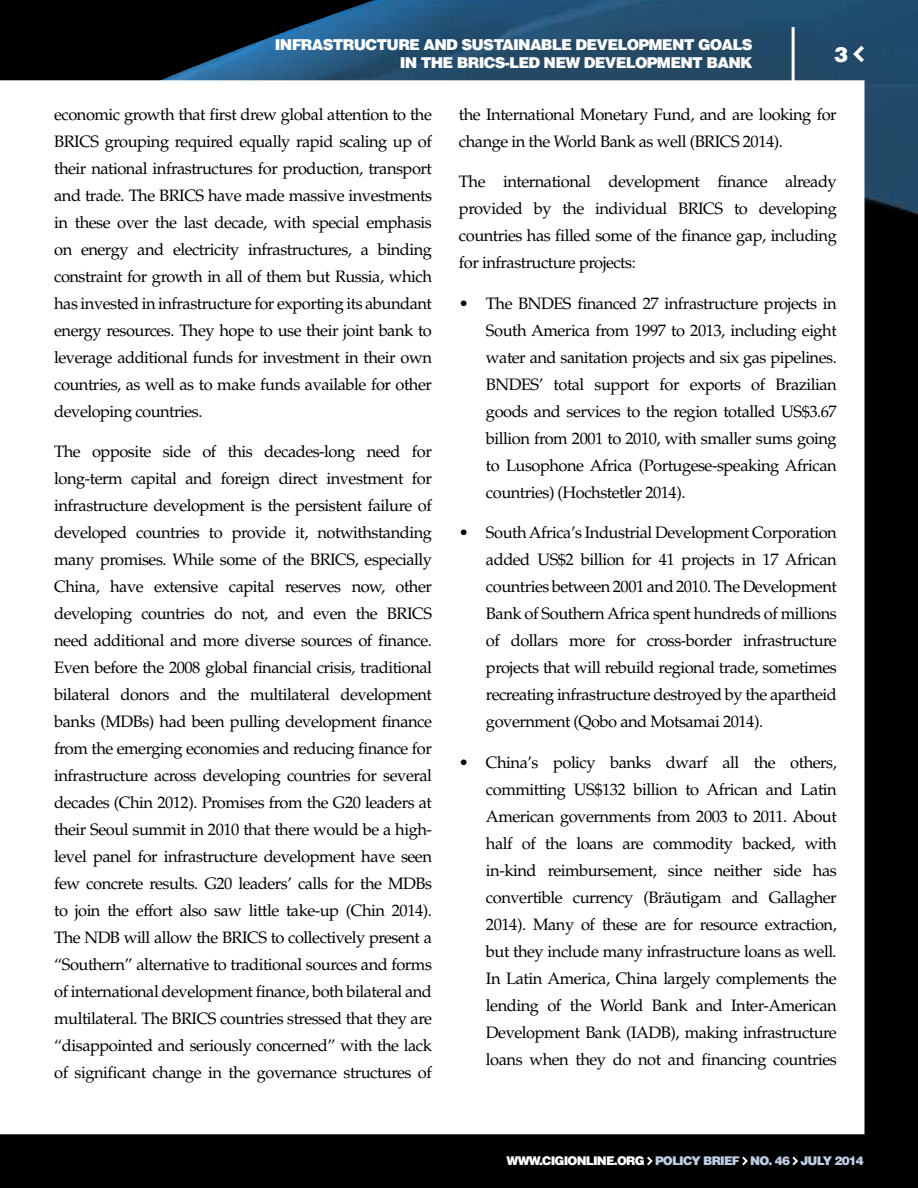
<style>
.page{position:relative;width:918px;height:1188px;background:#fff}
.page>*{position:absolute;margin:0;border:0;box-sizing:border-box;transform-origin:0 0}
.t1{font:900 21px "Helvetica LT Std";color:#fff}
.t2{font:16.5px/27px "Palatino LT Std";letter-spacing:-.03em;color:#000;text-align:justify}
.t3{font:900 15px "Helvetica LT Std";letter-spacing:-.05em;color:#fff}
.t4{font:900 12px "Helvetica LT Std";letter-spacing:-.07em;color:#bfcfe6}
.s1{color:#fff}
</style>
<div class="page">
<div style="left:1px;top:481px;width:917px;height:707px;background:#000"></div>
<img style="left:1px;top:0;width:917px;height:481px">
<svg style="left:0;top:1134px;width:1px;height:54px"></svg>
<img style="left:0;top:0;width:1px;height:81px">
<svg style="left:853px;top:46px;width:11px;height:16px"></svg>
<svg style="left:647px;top:1157px;width:6px;height:8px"></svg>
<svg style="left:742px;top:1157px;width:6px;height:8px"></svg>
<svg style="left:792px;top:1157px;width:6px;height:8px"></svg>
<hr style="left:792px;top:27px;width:3px;height:54px;background:#fff">
<div style="left:0;top:81px;width:864px;height:1053px;background:#fff"></div>
<p class="t3" style="left:275px;top:35px;width:17px">INFRASTRUCTURE</p>
<p class="t3" style="left:424px;top:35px;width:13px">AND</p>
<p class="t3" style="left:461px;top:35px;width:21px">SUSTAINABLE</p>
<p class="t3" style="left:575px;top:35px;width:23px">DEVELOPMENT</p>
<p class="t3" style="left:698px;top:35px;width:24px">GOALS</p>
<p class="t3" style="left:400px;top:53px;width:33px">IN THE</p>
<p class="t3" style="left:457px;top:53px;width:150px">BRICS-LED NEW DEVELOPMENT</p>
<p class="t3" style="left:707px;top:53px;width:24px">BANK</p>
<p class="t1" style="left:834px;top:41px;width:16px">3</p>
<p class="t2" style="left:54px;top:101px;width:379px">economic growth that first drew global attention to the BRICS grouping required equally rapid scaling up of their national infrastructures for production, transport and trade. The BRICS have made massive investments in these over the last decade, with special emphasis on energy and electricity infrastructures, a binding constraint for growth in all of them but Russia, which has invested in infrastructure for exporting its abundant energy resources. They hope to use their joint bank to leverage additional funds for investment in their own countries, as well as to make funds available for other developing countries.</p>
<p class="t2" style="left:54px;top:439px;width:379px">The opposite side of this decades-long need for long-term capital and foreign direct investment for infrastructure development is the persistent failure of developed countries to provide it, notwithstanding many promises. While some of the BRICS, especially China, have extensive capital reserves now, other developing countries do not, and even the BRICS need additional and more diverse sources of finance.<br>Even before the 2008 global financial crisis, traditional bilateral donors and the multilateral development banks (MDBs) had been pulling development finance from the emerging economies and reducing finance for infrastructure across developing countries for several decades (Chin 2012). Promises from the G20 leaders at their Seoul summit in 2010 that there would be a high&shy;level panel for infrastructure development have seen few concrete results. G20 leaders’ calls for the MDBs to join the effort also saw little take-up (Chin 2014).<br>The NDB will allow the BRICS to collectively present a “Southern” alternative to traditional sources and forms of international development finance, both bilateral and multilateral. The BRICS countries stressed that they are “disappointed and seriously concerned” with the lack of significant change in the governance structures of</p>
<p class="t2" style="left:459px;top:101px;width:379px">the International Monetary Fund, and are looking for change in the World Bank as well (BRICS 2014).</p>
<p class="t2" style="left:459px;top:168px;width:379px">The international development finance already provided by the individual BRICS to developing countries has filled some of the finance gap, including for infrastructure projects:</p>
<p class="t2" style="left:486px;top:290px;width:352px;text-indent:-27px">• The BNDES financed 27 infrastructure projects in South America from 1997 to 2013, including eight water and sanitation projects and six gas pipelines.<br>BNDES’ total support for exports of Brazilian goods and services to the region totalled US$3.67 billion from 2001 to 2010, with smaller sums going to Lusophone Africa (Portugese-speaking African countries) (Hochstetler 2014).</p>
<p class="t2" style="left:486px;top:519px;width:352px;text-indent:-27px">• South Africa’s Industrial Development Corporation added US$2 billion for 41 projects in 17 African countries between 2001 and 2010. The Development Bank of Southern Africa spent hundreds of millions of dollars more for cross-border infrastructure projects that will rebuild regional trade, sometimes recreating infrastructure destroyed by the apartheid government (Qobo and Motsamai 2014).</p>
<p class="t2" style="left:486px;top:749px;width:352px;text-indent:-27px">• China’s policy banks dwarf all the others, committing US$132 billion to African and Latin American governments from 2003 to 2011. About half of the loans are commodity backed, with in-kind reimbursement, since neither side has convertible currency (Bräutigam and Gallagher 2014). Many of these are for resource extraction, but they include many infrastructure loans as well.<br>In Latin America, China largely complements the lending of the World Bank and Inter-American Development Bank (IADB), making infrastructure loans when they do not and financing countries</p>
<p class="t4" style="left:507px;top:1153px;width:310px"><span class="s1">WWW.CIGIONLINE.ORG</span> POLICY BRIEF NO. 46 JULY</p>
<p class="t4" style="left:835px;top:1153px;width:31px">2014</p>
</div>
